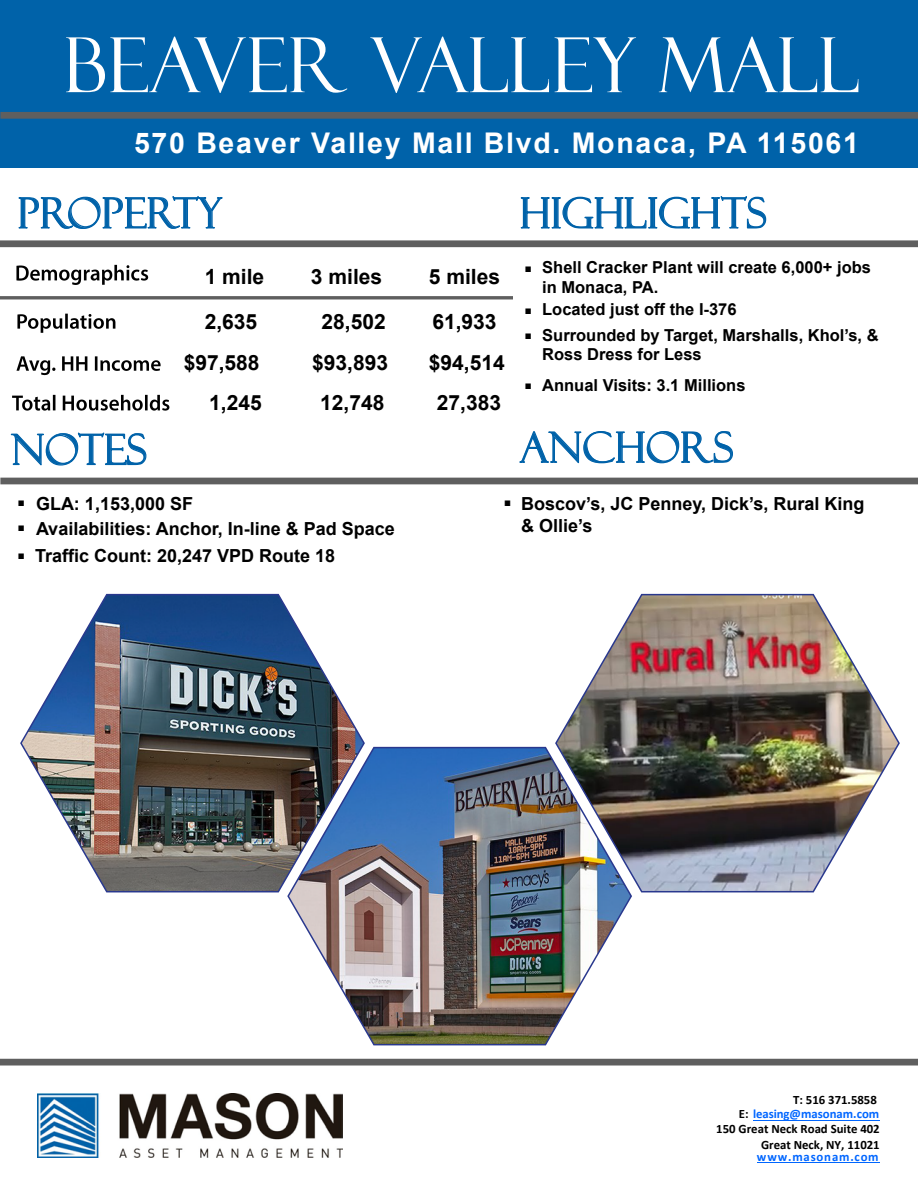
<style>
.page{position:relative;width:918px;height:1188px;background:#fff}
.page>*{position:absolute;margin:0;border:0;box-sizing:border-box;transform-origin:0 0}
.t1{font:76.2px "Felix Titling";color:#fff}
.t2{font:42px "Felix Titling";color:#0062a9}
.t3{font:700 39px/42px "Arial";color:#000}
.t4{font:700 28.5px "Arial";letter-spacing:.06em;color:#fff}
.t5{font:700 21px "Arial";color:#000}
.t6{font:700 18px/21.6px "Arial";color:#000}
.t7{font:700 16.5px/19.8px "Arial";color:#000}
.t8{font:700 12.75px/15.3px "Calibri";color:#000;text-align:right}
.t9{font:700 12.75px/14px "Calibri";color:#06f;text-align:right}
.t10{font:700 12.75px "Calibri";letter-spacing:.065em;color:#06f}
.s1{color:#000}
</style>
<div class="page">
<div style="left:0;top:0;width:918px;height:168px;background:#0062a9"></div>
<div style="left:0;top:112px;width:918px;height:7px;background:#5f5f5f"></div>
<img style="left:17px;top:313px;width:99px;height:20px">
<img style="left:16px;top:356px;width:145px;height:20px">
<hr style="left:0;top:296px;width:513px;height:3px;background:#5f5f5f">
<div style="left:0;top:240px;width:918px;height:7px;background:#5f5f5f"></div>
<svg style="left:18px;top:196px;width:205px;height:33px"></svg>
<div style="left:0;top:478px;width:918px;height:6px;background:#5f5f5f"></div>
<svg style="left:10px;top:432px;width:137px;height:34px"></svg>
<div style="left:0;top:1059px;width:918px;height:7px;background:#5f5f5f"></div>
<img style="left:37px;top:1094px;width:305px;height:63px">
<hr style="left:753px;top:1121px;width:127px;height:1px;background:#06f">
<hr style="left:757px;top:1163px;width:123px;height:1px;background:#06f">
<svg style="left:520px;top:196px;width:247px;height:33px"></svg>
<img style="left:13px;top:394px;width:157px;height:17px">
<img style="left:16px;top:264px;width:133px;height:21px">
<img style="left:20px;top:593px;width:345px;height:300px">
<img style="left:555px;top:593px;width:345px;height:300px">
<img style="left:286px;top:746px;width:347px;height:300px">
<svg style="left:519px;top:431px;width:214px;height:33px"></svg>
<h1 class="t1" style="left:63px;top:21px;width:800px">BEAVER VALLEY MALL</h1>
<h3 class="t4" style="left:134px;top:123px;width:726px">570 Beaver Valley Mall Blvd. Monaca, PA 115061</h3>
<h2 class="t2" style="left:17px;top:189px;width:206px">PROPERTY</h2>
<h2 class="t2" style="left:520px;top:189px;width:248px">HIGHLIGHTS</h2>
<h2 class="t2" style="left:11px;top:425px;width:137px">NOTES</h2>
<p class="t5" style="left:205px;top:262px;width:61px">1 mile</p>
<p class="t5" style="left:311px;top:262px;width:73px">3 miles</p>
<p class="t5" style="left:429px;top:262px;width:73px">5 miles</p>
<p class="t5" style="left:205px;top:306px;width:54px">2,635</p>
<p class="t5" style="left:322px;top:306px;width:66px">28,502</p>
<p class="t5" style="left:432px;top:306px;width:66px">61,933</p>
<p class="t5" style="left:184px;top:348px;width:77px">$97,588</p>
<p class="t5" style="left:312px;top:348px;width:77px">$93,893</p>
<p class="t5" style="left:429px;top:348px;width:77px">$94,514</p>
<p class="t5" style="left:209px;top:388px;width:54px">1,245</p>
<p class="t5" style="left:320px;top:388px;width:66px">12,748</p>
<p class="t5" style="left:437px;top:388px;width:66px">27,383</p>
<h3 class="t3" style="left:523px;top:237px;width:12px">. .</h3>
<h3 class="t3" style="left:523px;top:301px;width:12px;line-height:50.1px">. .</h3>
<p class="t7" style="left:542px;top:258px;width:330px">Shell Cracker Plant will create 6,000+ jobs in Monaca, PA.</p>
<p class="t7" style="left:542px;top:297px;width:338px;line-height:25.5px">Located just off the I-376<br>Surrounded by Target, Marshalls, Khol’s, &amp;</p>
<p class="t7" style="left:542px;top:345px;width:161px">Ross Dress for Less</p>
<p class="t7" style="left:542px;top:375px;width:205px">Annual Visits: 3.1 Millions</p>
<h2 class="t2" style="left:520px;top:423px;width:215px">ANCHORS</h2>
<p class="t6" style="left:36px;top:493px;width:159px">GLA: 1,153,000 SF</p>
<h3 class="t3" style="left:16px;top:472px;width:12px">.</h3>
<p class="t6" style="left:16px;top:518px;width:381px"><sup>.</sup> Availabilities: Anchor, In-line &amp; Pad Space</p>
<p class="t6" style="left:16px;top:545px;width:321px"><sup>.</sup> Traffic Count: 20,247 VPD Route 18</p>
<h3 class="t3" style="left:502px;top:472px;width:12px">.</h3>
<p class="t6" style="left:521px;top:493px;width:345px">Boscov’s, JC Penney, Dick’s, Rural King &amp; Ollie’s</p>
<p class="t9" style="left:739px;top:1092px;width:142px"><span class="s1">T: 516 371.5858<br>E:</span> leasing@masonam.com</p>
<p class="t8" style="left:716px;top:1121px;width:165px">150 Great Neck Road Suite 402<br>Great Neck, NY, 11021</p>
<p class="t10" style="left:757px;top:1148px;width:123px">www.masonam.com</p>
</div>
